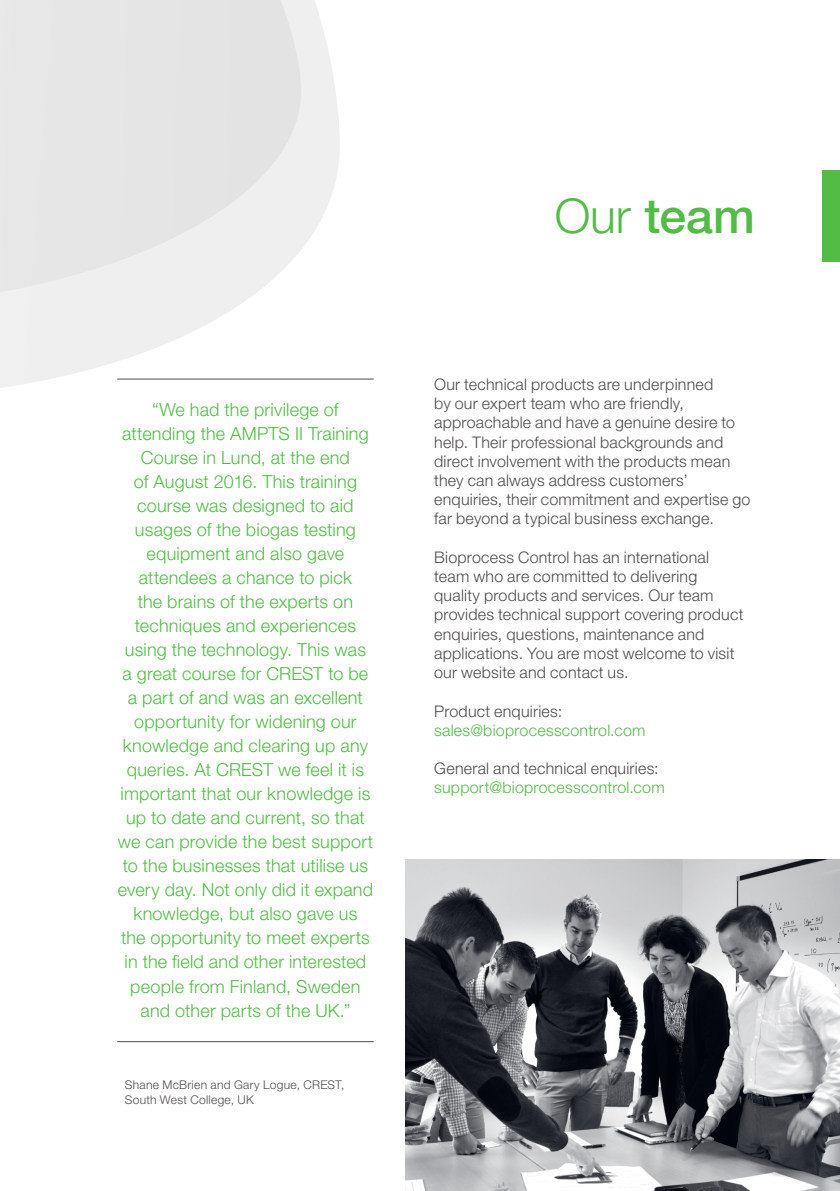
<style>
.page{position:relative;width:840px;height:1191px;background:#fff}
.page>*{position:absolute;margin:0;border:0;box-sizing:border-box;transform-origin:0 0}
.t1{font:500 48px "Helvetica Neue LT Std";color:#52bc46}
.t2{font:300 18px/24px "Helvetica Neue LT Std";letter-spacing:.01em;color:#52bc46;text-align:center}
.t3{font:300 16px/19.2px "Helvetica Neue LT Std";letter-spacing:.015em;color:#4e4b4c}
.t4{font:300 16px "Helvetica Neue LT Std";letter-spacing:.015em;color:#52bc46}
.t5{font:300 12px/14.4px "Helvetica Neue LT Std";letter-spacing:.025em;color:#4e4b4c}
.s1{font-weight:300}
</style>
<div class="page">
<svg style="left:0;top:0;width:345px;height:388px;fill:#e7e7e8"></svg>
<img style="left:405px;top:859px;width:434px;height:332px">
<div style="left:822px;top:170px;width:17px;height:92px;background:#52bc46"></div>
<hr style="left:117px;top:1041px;width:256px;height:1px;background:#4e4b4c">
<hr style="left:117px;top:378px;width:256px;height:1px;background:#4e4b4c">
<p class="t2" style="left:118px;top:397px;width:257px">“We had the privilege of attending the AMPTS II Training<br>Course in Lund, at the end<br>of August 2016. This training course was designed to aid usages of the biogas testing equipment and also gave attendees a chance to pick<br>the brains of the experts on techniques and experiences using the technology. This was<br>a great course for CREST to be a part of and was an excellent opportunity for widening our knowledge and clearing up any queries. At CREST we feel it is important that our knowledge is up to date and current, so that we can provide the best support to the businesses that utilise us every day. Not only did it expand knowledge, but also gave us<br>the opportunity to meet experts in the field and other interested people from Finland, Sweden and other parts of the UK.”</p>
<p class="t5" style="left:125px;top:1077px;width:221px">Shane McBrien and Gary Logue, CREST,<br>South West College, UK</p>
<h1 class="t1" style="left:554px;top:187px;width:201px"><span class="s1">Our</span> team</h1>
<p class="t3" style="left:434px;top:374px;width:318px">Our technical products are underpinned<br>by our expert team who are friendly, approachable and have a genuine desire to help. Their professional backgrounds and direct involvement with the products mean they can always address customers’ enquiries, their commitment and expertise go far beyond a typical business exchange.</p>
<p class="t3" style="left:434px;top:547px;width:310px">Bioprocess Control has an international team who are committed to delivering quality products and services. Our team provides technical support covering product enquiries, questions, maintenance and applications. You are most welcome to visit our website and contact us.</p>
<p class="t3" style="left:434px;top:701px;width:129px">Product enquiries:</p>
<p class="t4" style="left:434px;top:720px;width:213px">sales@bioprocesscontrol.com</p>
<p class="t3" style="left:434px;top:758px;width:226px">General and technical enquiries:</p>
<p class="t4" style="left:434px;top:778px;width:232px">support@bioprocesscontrol.com</p>
</div>
